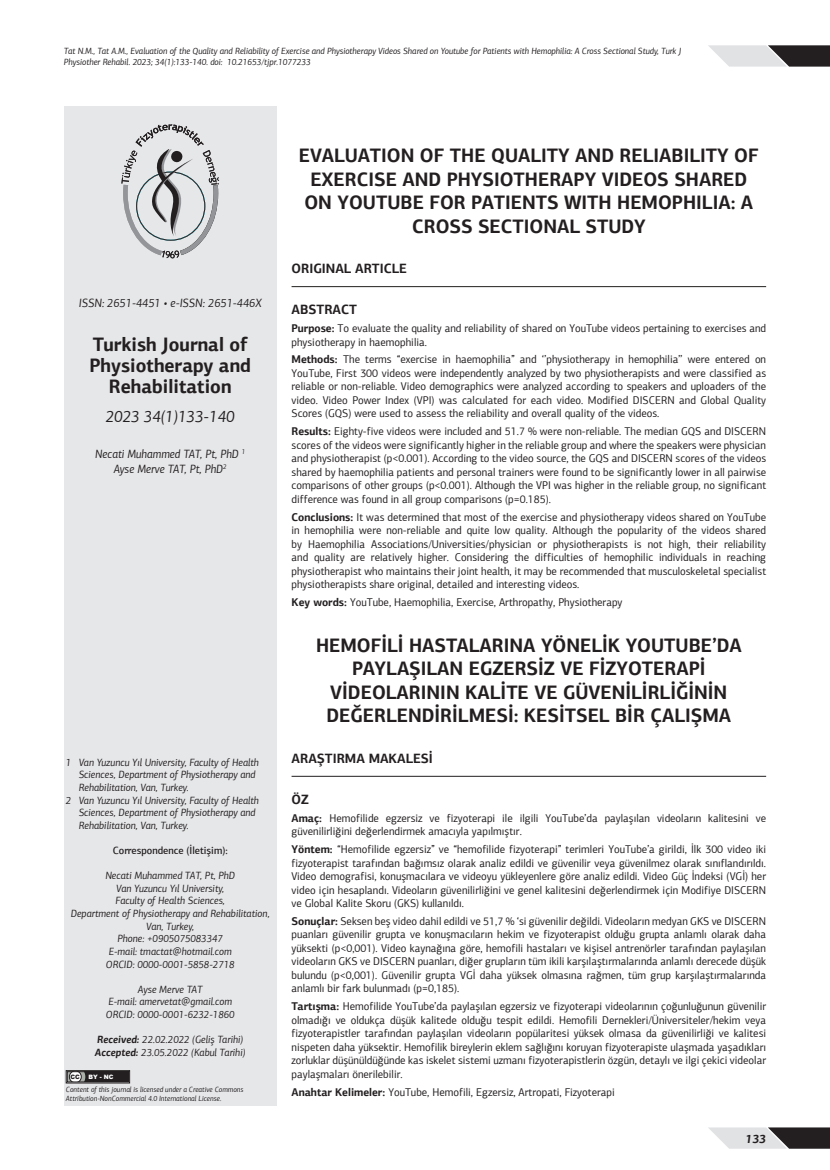
<style>
.page{position:relative;width:830px;height:1170px;background:#fff}
.page>*{position:absolute;margin:0;border:0;box-sizing:border-box;transform-origin:0 0}
.t1{font:700 19.5px/23.4px "PF Agora Sans Pro";color:#231f20;text-align:center;scale:.95 1}
.t2{font:italic 16.5px "PF Agora Sans Pro";color:#231f20;scale:.95 1}
.t3{font:700 13.5px "PF Agora Sans Pro";color:#231f20;scale:.95 1}
.t4{font:italic 12px/15px "PF Agora Sans Pro";color:#231f20;text-align:center;scale:.92 1}
.t5{font:italic 12px "PF Agora Sans Pro";color:#231f20;scale:.95 1}
.t6{font:italic 700 12px "PF Agora Sans Pro";color:#231f20}
.t7{font:11.25px/13.5px "PF Agora Sans Pro";color:#231f20;text-align:justify;scale:.95 1}
.t8{font:italic 10.5px/12.6px "PF Agora Sans Pro";color:#231f20;text-align:center;scale:.95 1}
.t9{font:500 10.5px "PF Agora Sans Pro";color:#231f20;scale:.95 1}
.t10{font:italic 9px/10.8px "PF Agora Sans Pro";color:#231f20;scale:.95 1}
.t11{font:italic 7.5px/9px "PF Agora Sans Pro";color:#231f20;scale:.95 1}
.t12{font:900 6px "Arial";color:#fff}
.t13{font:900 6px "Arial";color:#231f20}
.s1{font-weight:700}
</style>
<div class="page">
<svg style="left:708px;top:45px;width:121px;height:22px;background:#989798"></svg>
<svg style="left:708px;top:1127px;width:121px;height:21px;background:#969596"></svg>
<div style="left:64px;top:106px;width:212px;height:1000px;background:#e6e7e9"></div>
<hr style="left:291px;top:286px;width:474px;height:1px;background:#231f20">
<hr style="left:291px;top:775px;width:474px;height:1px;background:#231f20">
<svg style="left:121px;top:124px;width:98px;height:135px"></svg>
<div style="left:66px;top:1070px;width:64px;height:13px;border:1px solid #231f20"></div>
<div style="left:67px;top:1071px;width:61px;height:10px;background:#231f20"></div>
<svg style="left:69px;top:1073px;width:16px;height:6px"></svg>
<div style="left:67px;top:1071px;width:62px;height:10px;border:1px solid #231f20"></div>
<p class="t10" style="left:64px;top:45px;width:651px">Tat N.M., Tat A.M., Evaluation of the Quality and Reliability of Exercise and Physiotherapy Videos Shared on Youtube for Patients with Hemophilia: A Cross Sectional Study, Turk J<br>Physiother Rehabil. 2023; 34(1):133-140. doi: 10.21653/tjpr.1077233</p>
<p class="t5" style="left:79px;top:295px;width:194px">ISSN: 2651-4451 • e-ISSN: 2651-446X</p>
<h1 class="t1" style="left:89px;top:333px;width:171px;line-height:21px">Turkish Journal of<br>Physiotherapy and<br>Rehabilitation</h1>
<h2 class="t2" style="left:106px;top:407px;width:137px">2023 34(1)133-140</h2>
<p class="t4" style="left:95px;top:446px;width:164px">Necati Muhammed TAT, Pt, PhD <sup>1<br></sup>Ayse Merve TAT, Pt, PhD<sup>2</sup></p>
<p class="t8" style="left:66px;top:755px;width:205px">1 Van Yuzuncu Yıl University, Faculty of Health</p>
<p class="t8" style="left:79px;top:768px;width:187px">Sciences, Department of Physiotherapy and</p>
<p class="t8" style="left:79px;top:781px;width:117px">Rehabilitation, Van, Turkey.</p>
<p class="t8" style="left:66px;top:793px;width:205px">2 Van Yuzuncu Yıl University, Faculty of Health</p>
<p class="t8" style="left:79px;top:806px;width:187px">Sciences, Department of Physiotherapy and</p>
<p class="t8" style="left:79px;top:818px;width:117px">Rehabilitation, Van, Turkey.</p>
<p class="t9" style="left:113px;top:843px;width:122px">Correspondence (İletişim):</p>
<p class="t8" style="left:71px;top:869px;width:211px">Necati Muhammed TAT, Pt, PhD<br>Van Yuzuncu Yıl University,<br>Faculty of Health Sciences,<br>Department of Physiotherapy and Rehabilitation,<br>Van, Turkey,<br>Phone: +0905075083347<br>E-mail: tmactat@hotmail.com<br>ORCID: 0000-0001-5858-2718</p>
<p class="t8" style="left:106px;top:982px;width:137px">Ayse Merve TAT<br>E-mail: amervetat@gmail.com<br>ORCID: 0000-0001-6232-1860</p>
<p class="t8" style="left:95px;top:1033px;width:160px;text-align:left"><span class="s1">Received:</span> 22.02.2022 (Geliş Tarihi)<br><span class="s1">Accepted:</span> 23.05.2022 (Kabul Tarihi)</p>
<p class="t13" style="left:71px;top:1072px;width:11px">CC</p>
<p class="t12" style="left:88px;top:1072px;width:26px">BY - NC</p>
<p class="t11" style="left:66px;top:1085px;width:188px">Content of this journal is licensed under a Creative Commons<br>Attribution-NonCommercial 4.0 International License.</p>
<h1 class="t1" style="left:299px;top:144px;width:485px">EVALUATION OF THE QUALITY AND RELIABILITY OF EXERCISE AND PHYSIOTHERAPY VIDEOS SHARED ON YOUTUBE FOR PATIENTS WITH HEMOPHILIA: A CROSS SECTIONAL STUDY</h1>
<p class="t3" style="left:291px;top:260px;width:123px">ORIGINAL ARTICLE</p>
<p class="t3" style="left:291px;top:301px;width:70px">ABSTRACT</p>
<p class="t7" style="left:291px;top:321px;width:501px"><span class="s1">Purpose:</span> To evaluate the quality and reliability of shared on YouTube videos pertaining to exercises and physiotherapy in haemophilia.</p>
<p class="t7" style="left:291px;top:353px;width:501px"><span class="s1">Methods:</span> The terms “exercise in haemophilia” and ‘’physiotherapy in hemophilia’’ were entered on YouTube, First 300 videos were independently analyzed by two physiotherapists and were classified as reliable or non-reliable. Video demographics were analyzed according to speakers and uploaders of the video. Video Power Index (VPI) was calculated for each video. Modified DISCERN and Global Quality Scores (GQS) were used to assess the reliability and overall quality of the videos.</p>
<p class="t7" style="left:291px;top:424px;width:501px"><span class="s1">Results:</span> Eighty-five videos were included and 51.7 % were non-reliable. The median GQS and DISCERN scores of the videos were significantly higher in the reliable group and where the speakers were physician and physiotherapist (p&lt;0.001). According to the video source, the GQS and DISCERN scores of the videos shared by haemophilia patients and personal trainers were found to be significantly lower in all pairwise comparisons of other groups (p&lt;0.001). Although the VPI was higher in the reliable group, no significant difference was found in all group comparisons (p=0.185).</p>
<p class="t7" style="left:291px;top:510px;width:501px"><span class="s1">Conclusions:</span> It was determined that most of the exercise and physiotherapy videos shared on YouTube in hemophilia were non-reliable and quite low quality. Although the popularity of the videos shared by Haemophilia Associations/Universities/physician or physiotherapists is not high, their reliability and quality are relatively higher. Considering the difficulties of hemophilic individuals in reaching physiotherapist who maintains their joint health, it may be recommended that musculoskeletal specialist physiotherapists share original, detailed and interesting videos.</p>
<p class="t7" style="left:291px;top:595px;width:349px"><span class="s1">Key words:</span> YouTube, Haemophilia, Exercise, Arthropathy, Physiotherapy</p>
<h1 class="t1" style="left:316px;top:633px;width:449px">HEMOFİLİ HASTALARINA YÖNELİK YOUTUBE’DA PAYLAŞILAN EGZERSİZ VE FİZYOTERAPİ VİDEOLARININ KALİTE VE GÜVENİLİRLİĞİNİN DEĞERLENDİRİLMESİ: KESİTSEL BİR ÇALIŞMA</h1>
<p class="t3" style="left:291px;top:750px;width:150px">ARAŞTIRMA MAKALESİ</p>
<p class="t3" style="left:291px;top:790px;width:20px">ÖZ</p>
<p class="t7" style="left:291px;top:811px;width:501px"><span class="s1">Amaç:</span> Hemofilide egzersiz ve fizyoterapi ile ilgili YouTube’da paylaşılan videoların kalitesini ve güvenilirliğini değerlendirmek amacıyla yapılmıştır.</p>
<p class="t7" style="left:291px;top:842px;width:501px"><span class="s1">Yöntem:</span> “Hemofilide egzersiz” ve “hemofilide fizyoterapi” terimleri YouTube’a girildi, İlk 300 video iki fizyoterapist tarafından bağımsız olarak analiz edildi ve güvenilir veya güvenilmez olarak sınıflandırıldı.<br>Video demografisi, konuşmacılara ve videoyu yükleyenlere göre analiz edildi. Video Güç İndeksi (VGİ) her video için hesaplandı. Videoların güvenilirliğini ve genel kalitesini değerlendirmek için Modifiye DISCERN ve Global Kalite Skoru (GKS) kullanıldı.</p>
<p class="t7" style="left:291px;top:914px;width:501px"><span class="s1">Sonuçlar:</span> Seksen beş video dahil edildi ve 51,7 % ‘si güvenilir değildi. Videoların medyan GKS ve DISCERN puanları güvenilir grupta ve konuşmacıların hekim ve fizyoterapist olduğu grupta anlamlı olarak daha yüksekti (p&lt;0,001). Video kaynağına göre, hemofili hastaları ve kişisel antrenörler tarafından paylaşılan videoların GKS ve DISCERN puanları, diğer grupların tüm ikili karşılaştırmalarında anlamlı derecede düşük bulundu (p&lt;0,001). Güvenilir grupta VGİ daha yüksek olmasına rağmen, tüm grup karşılaştırmalarında anlamlı bir fark bulunmadı (p=0,185).</p>
<p class="t7" style="left:291px;top:999px;width:501px"><span class="s1">Tartışma:</span> Hemofilide YouTube’da paylaşılan egzersiz ve fizyoterapi videolarının çoğunluğunun güvenilir olmadığı ve oldukça düşük kalitede olduğu tespit edildi. Hemofili Dernekleri/Üniversiteler/hekim veya fizyoterapistler tarafından paylaşılan videoların popülaritesi yüksek olmasa da güvenilirliği ve kalitesi nispeten daha yüksektir. Hemofilik bireylerin eklem sağlığını koruyan fizyoterapiste ulaşmada yaşadıkları zorluklar düşünüldüğünde kas iskelet sistemi uzmanı fizyoterapistlerin özgün, detaylı ve ilgi çekici videolar paylaşmaları önerilebilir.</p>
<p class="t7" style="left:291px;top:1084px;width:341px"><span class="s1">Anahtar Kelimeler:</span> YouTube, Hemofili, Egzersiz, Artropati, Fizyoterapi</p>
<p class="t6" style="left:745px;top:1130px;width:22px">133</p>
</div>
